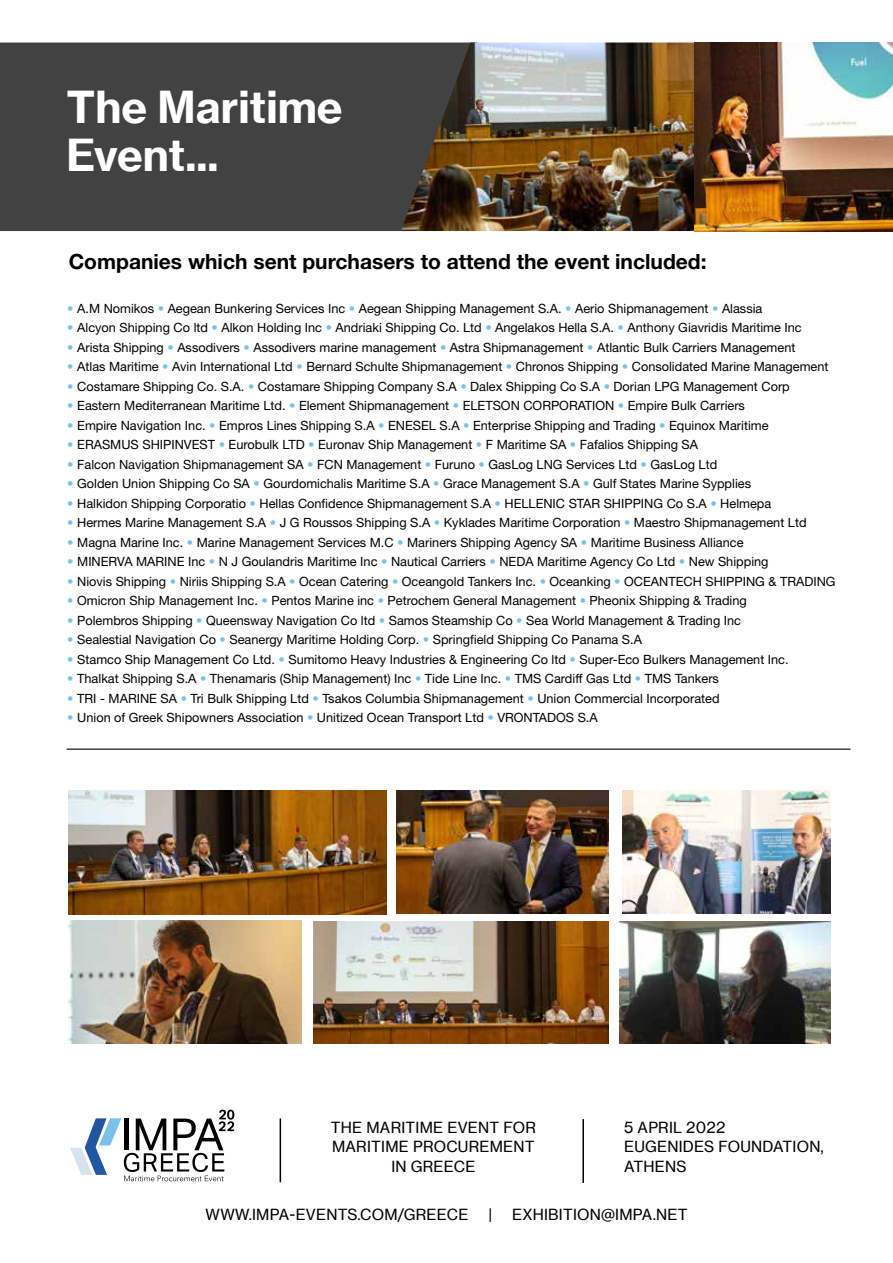
<style>
.page{position:relative;width:893px;height:1263px;background:#fff}
.page>*{position:absolute;margin:0;border:0;box-sizing:border-box;transform-origin:0 0}
.t1{font:43.2px/48px "N Haas Grotesk TX Pro 75 Bd";color:#fff}
.t2{font:700 21px "Helvetica Neue";color:#000}
.t3{font:15px/19.5px "N Haas Grotesk TX Pro 55 Rg";letter-spacing:.015em;color:#000;text-align:center}
.t4{font:12.75px "Helvetica Neue";color:#000}
.s1{color:#79c0eb}
</style>
<div class="page">
<div style="left:0;top:43px;width:401px;height:188px;background:#424242"></div>
<img style="left:401px;top:43px;width:491px;height:188px">
<svg style="left:892px;top:43px;width:1px;height:188px"></svg>
<img style="left:622px;top:791px;width:209px;height:122px">
<hr style="left:67px;top:748px;width:783px;height:2px;background:#424242">
<img style="left:397px;top:791px;width:211px;height:122px">
<img style="left:619px;top:921px;width:212px;height:123px">
<img style="left:313px;top:921px;width:295px;height:123px">
<img style="left:68px;top:921px;width:234px;height:123px">
<img style="left:68px;top:791px;width:319px;height:123px">
<svg style="left:70px;top:1110px;width:164px;height:71px"></svg>
<hr style="left:582px;top:1119px;width:2px;height:64px;background:#000">
<hr style="left:280px;top:1118px;width:1px;height:64px;background:#000">
<h1 class="t1" style="left:67px;top:83px;width:277px">The Maritime<br>Event...</h1>
<h2 class="t2" style="left:69px;top:249px;width:639px">Companies which sent purchasers to attend the event included:</h2>
<p class="t4" style="left:67px;top:300px;width:697px"><span class="s1">•</span> A.M Nomikos <span class="s1">•</span> Aegean Bunkering Services Inc <span class="s1">•</span> Aegean Shipping Management S.A. <span class="s1">•</span> Aerio Shipmanagement <span class="s1">•</span> Alassia</p>
<p class="t4" style="left:67px;top:320px;width:736px"><span class="s1">•</span> Alcyon Shipping Co ltd <span class="s1">•</span> Alkon Holding Inc <span class="s1">•</span> Andriaki Shipping Co. Ltd <span class="s1">•</span> Angelakos Hella S.A. <span class="s1">•</span> Anthony Giavridis Maritime Inc</p>
<p class="t4" style="left:67px;top:339px;width:730px"><span class="s1">•</span> Arista Shipping <span class="s1">•</span> Assodivers <span class="s1">•</span> Assodivers marine management <span class="s1">•</span> Astra Shipmanagement <span class="s1">•</span> Atlantic Bulk Carriers Management</p>
<p class="t4" style="left:67px;top:359px;width:763px"><span class="s1">•</span> Atlas Maritime <span class="s1">•</span> Avin International Ltd <span class="s1">•</span> Bernard Schulte Shipmanagement <span class="s1">•</span> Chronos Shipping <span class="s1">•</span> Consolidated Marine Management</p>
<p class="t4" style="left:67px;top:378px;width:724px"><span class="s1">•</span> Costamare Shipping Co. S.A. <span class="s1">•</span> Costamare Shipping Company S.A <span class="s1">•</span> Dalex Shipping Co S.A <span class="s1">•</span> Dorian LPG Management Corp</p>
<p class="t4" style="left:67px;top:398px;width:679px"><span class="s1">•</span> Eastern Mediterranean Maritime Ltd. <span class="s1">•</span> Element Shipmanagement <span class="s1">•</span> ELETSON CORPORATION <span class="s1">•</span> Empire Bulk Carriers</p>
<p class="t4" style="left:67px;top:417px;width:703px"><span class="s1">•</span> Empire Navigation Inc. <span class="s1">•</span> Empros Lines Shipping S.A <span class="s1">•</span> ENESEL S.A <span class="s1">•</span> Enterprise Shipping and Trading <span class="s1">•</span> Equinox Maritime</p>
<p class="t4" style="left:67px;top:437px;width:632px"><span class="s1">•</span> ERASMUS SHIPINVEST <span class="s1">•</span> Eurobulk LTD <span class="s1">•</span> Euronav Ship Management <span class="s1">•</span> F Maritime SA <span class="s1">•</span> Fafalios Shipping SA</p>
<p class="t4" style="left:67px;top:456px;width:651px"><span class="s1">•</span> Falcon Navigation Shipmanagement SA <span class="s1">•</span> FCN Management <span class="s1">•</span> Furuno <span class="s1">•</span> GasLog LNG Services Ltd <span class="s1">•</span> GasLog Ltd</p>
<p class="t4" style="left:67px;top:476px;width:685px"><span class="s1">•</span> Golden Union Shipping Co SA <span class="s1">•</span> Gourdomichalis Maritime S.A <span class="s1">•</span> Grace Management S.A <span class="s1">•</span> Gulf States Marine Sypplies</p>
<p class="t4" style="left:67px;top:495px;width:705px"><span class="s1">•</span> Halkidon Shipping Corporatio <span class="s1">•</span> Hellas Confidence Shipmanagement S.A <span class="s1">•</span> HELLENIC STAR SHIPPING Co S.A <span class="s1">•</span> Helmepa</p>
<p class="t4" style="left:67px;top:515px;width:741px"><span class="s1">•</span> Hermes Marine Management S.A <span class="s1">•</span> J G Roussos Shipping S.A <span class="s1">•</span> Kyklades Maritime Corporation <span class="s1">•</span> Maestro Shipmanagement Ltd</p>
<p class="t4" style="left:67px;top:534px;width:678px"><span class="s1">•</span> Magna Marine Inc. <span class="s1">•</span> Marine Management Services M.C <span class="s1">•</span> Mariners Shipping Agency SA <span class="s1">•</span> Maritime Business Alliance</p>
<p class="t4" style="left:67px;top:554px;width:703px"><span class="s1">•</span> MINERVA MARINE Inc <span class="s1">•</span> N J Goulandris Maritime Inc <span class="s1">•</span> Nautical Carriers <span class="s1">•</span> NEDA Maritime Agency Co Ltd <span class="s1">•</span> New Shipping</p>
<p class="t4" style="left:67px;top:573px;width:770px"><span class="s1">•</span> Niovis Shipping <span class="s1">•</span> Niriis Shipping S.A <span class="s1">•</span> Ocean Catering <span class="s1">•</span> Oceangold Tankers Inc. <span class="s1">•</span> Oceanking <span class="s1">•</span> OCEANTECH SHIPPING &amp; TRADING</p>
<p class="t4" style="left:67px;top:593px;width:681px"><span class="s1">•</span> Omicron Ship Management Inc. <span class="s1">•</span> Pentos Marine inc <span class="s1">•</span> Petrochem General Management <span class="s1">•</span> Pheonix Shipping &amp; Trading</p>
<p class="t4" style="left:67px;top:612px;width:675px"><span class="s1">•</span> Polembros Shipping <span class="s1">•</span> Queensway Navigation Co ltd <span class="s1">•</span> Samos Steamship Co <span class="s1">•</span> Sea World Management &amp; Trading Inc</p>
<p class="t4" style="left:67px;top:632px;width:576px"><span class="s1">•</span> Sealestial Navigation Co <span class="s1">•</span> Seanergy Maritime Holding Corp. <span class="s1">•</span> Springfield Shipping Co Panama S.A</p>
<p class="t4" style="left:67px;top:651px;width:723px"><span class="s1">•</span> Stamco Ship Management Co Ltd. <span class="s1">•</span> Sumitomo Heavy Industries &amp; Engineering Co ltd <span class="s1">•</span> Super-Eco Bulkers Management Inc.</p>
<p class="t4" style="left:67px;top:671px;width:653px"><span class="s1">•</span> Thalkat Shipping S.A <span class="s1">•</span> Thenamaris (Ship Management) Inc <span class="s1">•</span> Tide Line Inc. <span class="s1">•</span> TMS Cardiff Gas Ltd <span class="s1">•</span> TMS Tankers</p>
<p class="t4" style="left:67px;top:690px;width:654px"><span class="s1">•</span> TRI - MARINE SA <span class="s1">•</span> Tri Bulk Shipping Ltd <span class="s1">•</span> Tsakos Columbia Shipmanagement <span class="s1">•</span> Union Commercial Incorporated</p>
<p class="t4" style="left:67px;top:710px;width:532px"><span class="s1">•</span> Union of Greek Shipowners Association <span class="s1">•</span> Unitized Ocean Transport Ltd <span class="s1">•</span> VRONTADOS S.A</p>
<p class="t3" style="left:331px;top:1118px;width:207px">THE MARITIME EVENT FOR<br>MARITIME PROCUREMENT<br>IN GREECE</p>
<p class="t3" style="left:624px;top:1118px;width:201px;text-align:left">5 APRIL 2022<br>EUGENIDES FOUNDATION,<br>ATHENS</p>
<p class="t3" style="left:205px;top:1205px;width:264px">WWW.IMPA-EVENTS.COM/GREECE</p>
<p class="t3" style="left:488px;top:1205px;width:5px">|</p>
<p class="t3" style="left:512px;top:1205px;width:177px">EXHIBITION@IMPA.NET</p>
</div>
